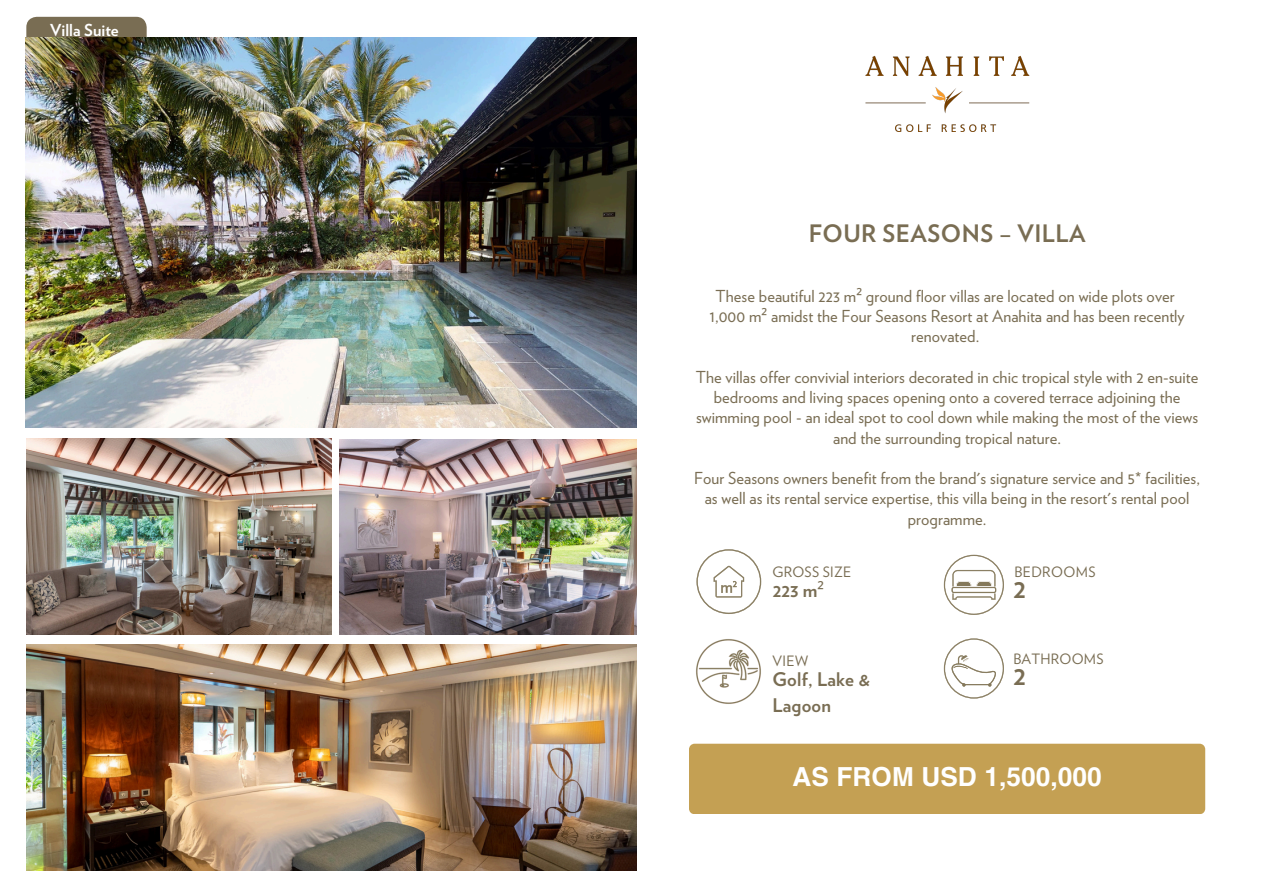
<style>
.page{position:relative;width:1263px;height:894px;background:#fff}
.page>*{position:absolute;margin:0;border:0;box-sizing:border-box;transform-origin:0 0}
.t1{font:700 27px "Verlag";color:#796d53}
.t2{font:700 26.25px "Helvetica LT Pro";letter-spacing:.005em;color:#fff}
.t3{font:700 24px "Verlag";letter-spacing:.02em;color:#796d53}
.t4{font:700 18.75px/25.8px "Verlag";letter-spacing:.01em;color:#796d53}
.t5{font:16.5px/20.2px "Verlag";letter-spacing:.005em;color:#796d53;text-align:center}
.t6{font:700 16.5px "Verlag";color:#fff}
.t7{font:14.25px "Verlag";letter-spacing:.015em;color:#796d53}
.s1{font-family:"Noto Sans"}
.s2{font-family:"Noto Sans";font-weight:400}
</style>
<div class="page">
<img style="left:865px;top:55px;width:165px;height:77px">
<div style="left:689px;top:743px;width:516px;height:71px;background:#c4a053"></div>
<svg style="left:696px;top:549px;width:65px;height:65px"></svg>
<img style="left:696px;top:639px;width:65px;height:65px">
<svg style="left:944px;top:554px;width:60px;height:60px"></svg>
<svg style="left:944px;top:638px;width:60px;height:60px"></svg>
<svg style="left:26px;top:17px;width:121px;height:21px;background:#7a6e55"></svg>
<img style="left:26px;top:438px;width:305px;height:196px">
<img style="left:340px;top:439px;width:297px;height:195px">
<img style="left:26px;top:644px;width:610px;height:226px">
<img style="left:26px;top:38px;width:611px;height:390px">
<p class="t6" style="left:50px;top:23px;width:70px">Villa Suite</p>
<p class="t3" style="left:809px;top:222px;width:278px">FOUR SEASONS – VILLA</p>
<p class="t5" style="left:709px;top:287px;width:477px">These beautiful 223 m<span class="s1">²</span> ground floor villas are located on wide plots over<br>1,000 m<span class="s1">²</span> amidst the Four Seasons Resort at Anahita and has been recently renovated.</p>
<p class="t5" style="left:696px;top:368px;width:504px">The villas offer convivial interiors decorated in chic tropical style with 2 en-suite bedrooms and living spaces opening onto a covered terrace adjoining the swimming pool - an ideal spot to cool down while making the most of the views and the surrounding tropical nature.</p>
<p class="t5" style="left:694px;top:469px;width:507px">Four Seasons owners benefit from the brand's signature service and 5* facilities, as well as its rental service expertise, this villa being in the resort's rental pool programme.</p>
<p class="t7" style="left:772px;top:565px;width:80px">GROSS SIZE</p>
<h4 class="t7" style="left:1014px;top:565px;width:83px">BEDROOMS</h4>
<p class="t4" style="left:773px;top:578px;width:53px">223 m<span class="s2">²</span></p>
<h2 class="t1" style="left:1013px;top:576px;width:14px">2</h2>
<p class="t7" style="left:772px;top:654px;width:37px">VIEW</p>
<p class="t4" style="left:772px;top:667px;width:99px">Golf, Lake &amp;<br>Lagoon</p>
<h4 class="t7" style="left:1013px;top:652px;width:92px">BATHROOMS</h4>
<h4 class="t1" style="left:1013px;top:663px;width:14px">2</h4>
<h1 class="t2" style="left:792px;top:766px;width:311px">AS FROM USD 1,500,000</h1>
</div>
